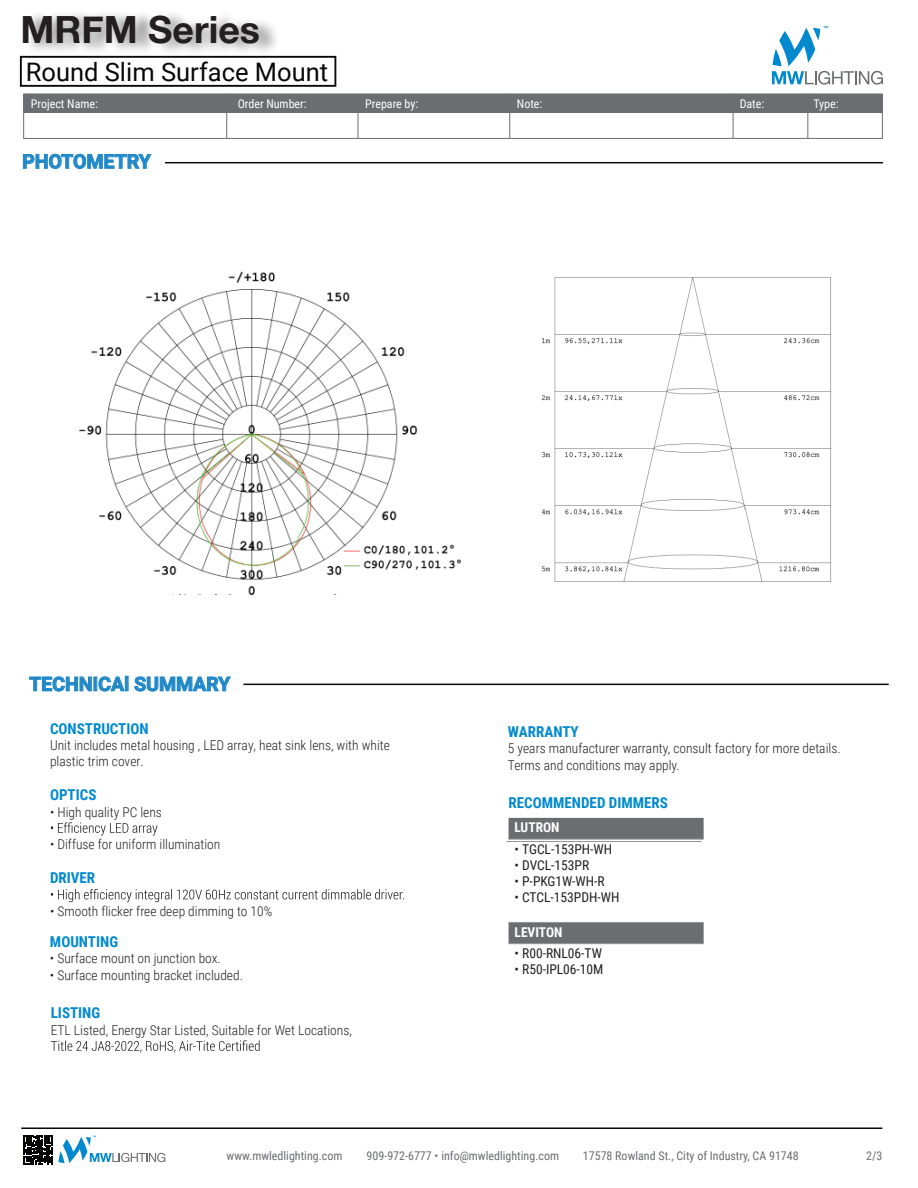
<style>
.page{position:relative;width:918px;height:1188px;background:#fff}
.page>*{position:absolute;margin:0;border:0;box-sizing:border-box;transform-origin:0 0}
.t1{font:700 37.5px "Helvetica Neue";color:#231f20}
.t2{font:25.5px "Roboto";color:#070807}
.t3{font:700 19.5px "Roboto";color:#2088c9}
.t4{font:700 15px "Roboto Condensed";color:#0089cf}
.t5{font:300 13.5px/16.2px "Roboto Condensed";color:#231f20}
.t6{font:13.5px "Roboto Condensed";color:#231f20}
.t7{font:700 13.5px "Roboto Condensed";color:#fff}
.t8{font:12px "Roboto Condensed";color:#6c6d70}
.t9{font:12px "Roboto Condensed";color:#fff}
</style>
<div class="page">
<svg style="left:51px;top:822px;width:107px;height:14px"></svg>
<svg style="left:51px;top:889px;width:353px;height:13px"></svg>
<svg style="left:51px;top:1040px;width:209px;height:12px"></svg>
<svg style="left:509px;top:818px;width:195px;height:125px"></svg>
<hr style="left:506px;top:841px;width:196px;height:1px;background:#939598">
<hr style="left:509px;top:839px;width:195px;height:1px;background:#939598">
<hr style="left:509px;top:922px;width:195px;height:1px;background:#939598">
<hr style="left:509px;top:943px;width:195px;height:1px;background:#939598">
<svg style="left:23px;top:154px;width:128px;height:15px"></svg>
<hr style="left:165px;top:162px;width:718px;height:1px;background:#0a0c0a">
<svg style="left:772px;top:26px;width:111px;height:59px"></svg>
<svg style="left:24px;top:1136px;width:28px;height:28px"></svg>
<svg style="left:58px;top:1136px;width:107px;height:27px"></svg>
<hr style="left:21px;top:1127px;width:861px;height:2px;background:#060705">
<div style="left:23px;top:94px;width:860px;height:19px;background:#6c6d70"></div>
<div style="left:23px;top:94px;width:860px;height:45px;border:1px solid #6c6d70"></div>
<hr style="left:807px;top:94px;width:1px;height:45px;background:#6c6d70">
<hr style="left:733px;top:94px;width:1px;height:45px;background:#6c6d70">
<hr style="left:226px;top:94px;width:1px;height:45px;background:#6c6d70">
<hr style="left:509px;top:94px;width:1px;height:45px;background:#6c6d70">
<hr style="left:358px;top:94px;width:1px;height:45px;background:#6c6d70">
<svg style="left:29px;top:676px;width:63px;height:15px"></svg>
<svg style="left:99px;top:676px;width:26px;height:15px"></svg>
<div style="left:125px;top:676px;width:3px;height:15px;border:1px solid #2088c9"></div>
<svg style="left:134px;top:676px;width:97px;height:15px"></svg>
<hr style="left:243px;top:684px;width:646px;height:1px;background:#0a0c0a">
<div style="left:20px;top:56px;width:316px;height:31px;background:#fff;border:2px solid #070807"></div>
<img style="left:541px;top:277px;width:291px;height:305px">
<img style="left:79px;top:271px;width:382px;height:324px">
<div style="left:380px;top:527px;width:55px;height:14px;background:#fff"></div>
<h1 class="t1" style="left:21px;top:0;width:241px">MRFM Series</h1>
<h2 class="t2" style="left:26px;top:54px;width:304px">Round Slim Surface Mount</h2>
<p class="t9" style="left:31px;top:95px;width:68px">Project Name:</p>
<p class="t9" style="left:238px;top:95px;width:70px">Order Number:</p>
<p class="t9" style="left:365px;top:95px;width:55px">Prepare by:</p>
<p class="t9" style="left:517px;top:95px;width:27px">Note:</p>
<p class="t9" style="left:740px;top:95px;width:26px">Date:</p>
<p class="t9" style="left:813px;top:95px;width:27px">Type:</p>
<h3 class="t3" style="left:22px;top:148px;width:130px">PHOTOMETRY</h3>
<h3 class="t3" style="left:29px;top:670px;width:203px">TECHNICAl SUMMARY</h3>
<p class="t4" style="left:50px;top:718px;width:100px">CONSTRUCTION</p>
<p class="t5" style="left:50px;top:737px;width:341px">Unit includes metal housing , LED array, heat sink lens, with white plastic trim cover.</p>
<p class="t4" style="left:50px;top:784px;width:48px">OPTICS</p>
<p class="t5" style="left:50px;top:803px;width:113px">• High quality PC lens</p>
<p class="t5" style="left:50px;top:836px;width:172px">• Diffuse for uniform illumination</p>
<p class="t4" style="left:50px;top:867px;width:47px">DRIVER</p>
<p class="t5" style="left:50px;top:902px;width:224px">• Smooth flicker free deep dimming to 10%</p>
<p class="t4" style="left:50px;top:931px;width:70px">MOUNTING</p>
<p class="t5" style="left:50px;top:950px;width:172px">• Surface mount on junction box.</p>
<p class="t5" style="left:50px;top:966px;width:194px">• Surface mounting bracket included.</p>
<p class="t4" style="left:51px;top:1003px;width:51px">LISTING</p>
<p class="t5" style="left:51px;top:1021px;width:303px">ETL Listed, Energy Star Listed, Suitable for Wet Locations,</p>
<p class="t4" style="left:508px;top:721px;width:72px">WARRANTY</p>
<p class="t5" style="left:508px;top:740px;width:334px">5 years manufacturer warranty, consult factory for more details.<br>Terms and conditions may apply.</p>
<p class="t4" style="left:509px;top:793px;width:161px">RECOMMENDED DIMMERS</p>
<p class="t7" style="left:515px;top:818px;width:47px">LUTRON</p>
<p class="t6" style="left:515px;top:839px;width:99px">• TGCL-153PH-WH</p>
<p class="t6" style="left:515px;top:856px;width:76px">• DVCL-153PR</p>
<p class="t6" style="left:515px;top:872px;width:92px">• P-PKG1W-WH-R</p>
<p class="t6" style="left:515px;top:888px;width:106px">• CTCL-153PDH-WH</p>
<p class="t7" style="left:515px;top:923px;width:49px">LEVITON</p>
<p class="t6" style="left:515px;top:944px;width:89px">• R00-RNL06-TW</p>
<p class="t6" style="left:515px;top:960px;width:90px">• R50-IPL06-10M</p>
<p class="t8" style="left:227px;top:1148px;width:117px">www.mwledlighting.com</p>
<p class="t8" style="left:367px;top:1148px;width:194px">909-972-6777 • info@mwledlighting.com</p>
<p class="t8" style="left:583px;top:1148px;width:217px">17578 Rowland St., City of Industry, CA 91748</p>
<p class="t8" style="left:866px;top:1148px;width:18px">2/3</p>
</div>
